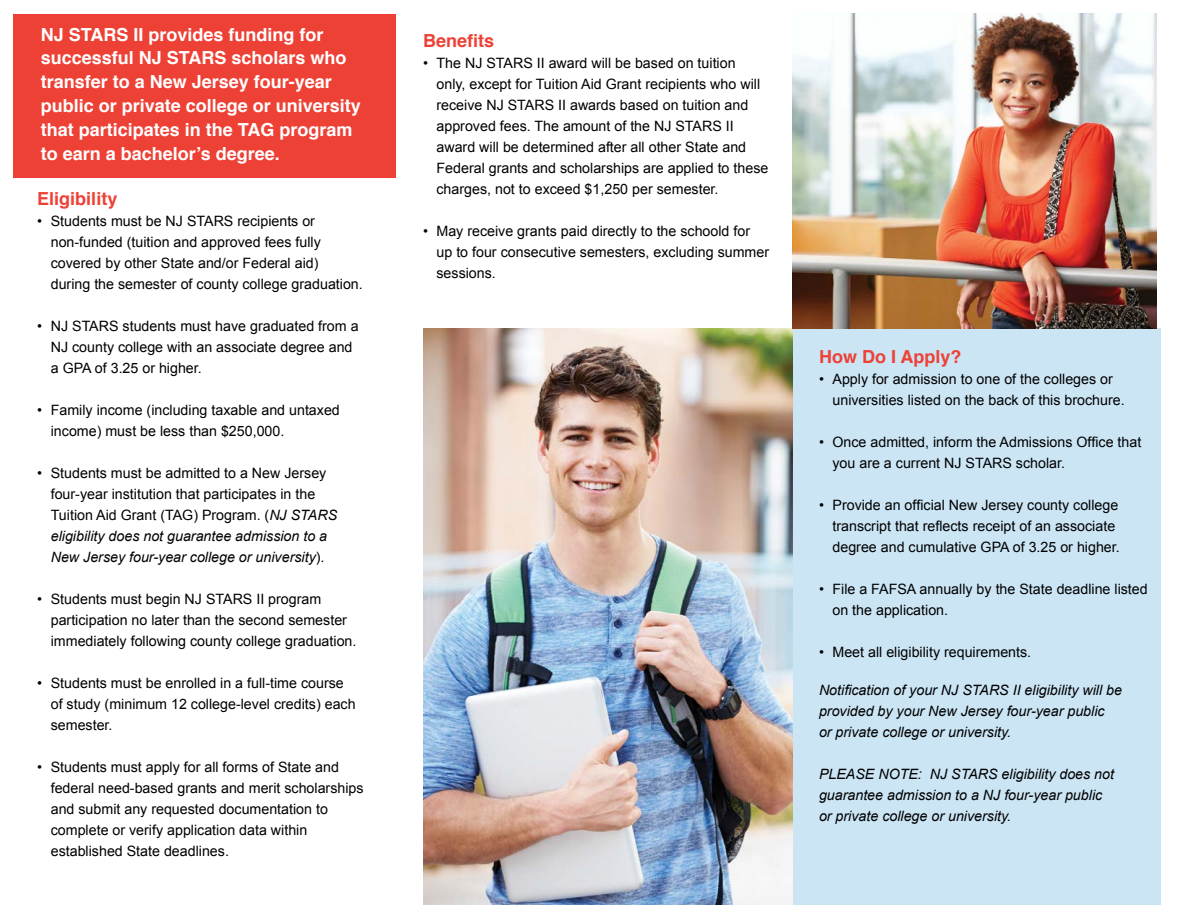
<style>
.page{position:relative;width:1188px;height:918px;background:#fff}
.page>*{position:absolute;margin:0;border:0;box-sizing:border-box;transform-origin:0 0}
.t1{font:700 18px/24px "Helvetica";color:#fff}
.t2{font:700 18px "Helvetica";color:#ee4136}
.t3{font:14.25px/21px "Arial";color:#000}
.t4{font:italic 14.25px/21px "Arial";color:#000}
.s1{font-style:italic}
</style>
<div class="page">
<div style="left:792px;top:329px;width:369px;height:576px;background:#cbe5f5"></div>
<div style="left:14px;top:15px;width:382px;height:163px;background:#ee4136"></div>
<img style="left:423px;top:329px;width:369px;height:576px">
<img style="left:792px;top:14px;width:364px;height:315px">
<p class="t1" style="left:41px;top:22px;width:322px">NJ STARS II provides funding for successful NJ STARS scholars who transfer to a New Jersey four-year public or private college or university that participates in the TAG program to earn a bachelor’s degree.</p>
<p class="t2" style="left:37px;top:185px;width:82px">Eligibility</p>
<p class="t3" style="left:51px;top:211px;width:314px;text-indent:-13px">• Students must be NJ STARS recipients or non-funded (tuition and approved fees fully covered by other State and/or Federal aid)<br>during the semester of county college graduation.</p>
<p class="t3" style="left:51px;top:316px;width:309px;text-indent:-13px">• NJ STARS students must have graduated from a<br>NJ county college with an associate degree and a GPA of 3.25 or higher.</p>
<p class="t3" style="left:51px;top:400px;width:291px;text-indent:-13px">• Family income (including taxable and untaxed income) must be less than $250,000.</p>
<p class="t3" style="left:51px;top:463px;width:288px;text-indent:-13px">• Students must be admitted to a New Jersey four-year institution that participates in the Tuition Aid Grant (TAG) Program. (<span class="s1">NJ STARS eligibility does not guarantee admission to a New Jersey four-year college or university</span>).</p>
<p class="t3" style="left:51px;top:589px;width:307px;text-indent:-13px">• Students must begin NJ STARS II program participation no later than the second semester immediately following county college graduation.</p>
<p class="t3" style="left:51px;top:673px;width:306px;text-indent:-13px">• Students must be enrolled in a full-time course of study (minimum 12 college-level credits) each semester.</p>
<p class="t3" style="left:51px;top:757px;width:314px;text-indent:-13px">• Students must apply for all forms of State and federal need-based grants and merit scholarships and submit any requested documentation to complete or verify application data within established State deadlines.</p>
<p class="t2" style="left:423px;top:26px;width:73px">Benefits</p>
<p class="t3" style="left:437px;top:53px;width:333px;text-indent:-13px">• The NJ STARS II award will be based on tuition<br>only, except for Tuition Aid Grant recipients who will receive NJ STARS II awards based on tuition and approved fees. The amount of the NJ STARS II award will be determined after all other State and Federal grants and scholarships are applied to these charges, not to exceed $1,250 per semester.</p>
<p class="t3" style="left:437px;top:221px;width:334px;text-indent:-13px">• May receive grants paid directly to the schoold for up to four consecutive semesters, excluding summer sessions.</p>
<p class="t2" style="left:819px;top:343px;width:144px">How Do I Apply?</p>
<p class="t3" style="left:833px;top:369px;width:294px;text-indent:-13px">• Apply for admission to one of the colleges or universities listed on the back of this brochure.</p>
<p class="t3" style="left:833px;top:432px;width:310px;text-indent:-13px">• Once admitted, inform the Admissions Office that you are a current NJ STARS scholar.</p>
<p class="t3" style="left:833px;top:495px;width:289px;text-indent:-13px">• Provide an official New Jersey county college transcript that reflects receipt of an associate degree and cumulative GPA of 3.25 or higher.</p>
<p class="t3" style="left:833px;top:579px;width:317px;text-indent:-13px">• File a FAFSA annually by the State deadline listed on the application.</p>
<p class="t3" style="left:819px;top:642px;width:214px">• Meet all eligibility requirements.</p>
<p class="t4" style="left:819px;top:680px;width:305px">Notification of your NJ STARS II eligibility will be provided by your New Jersey four-year public<br>or private college or university.</p>
<p class="t4" style="left:819px;top:764px;width:297px">PLEASE NOTE: NJ STARS eligibility does not guarantee admission to a NJ four-year public or private college or university.</p>
</div>
